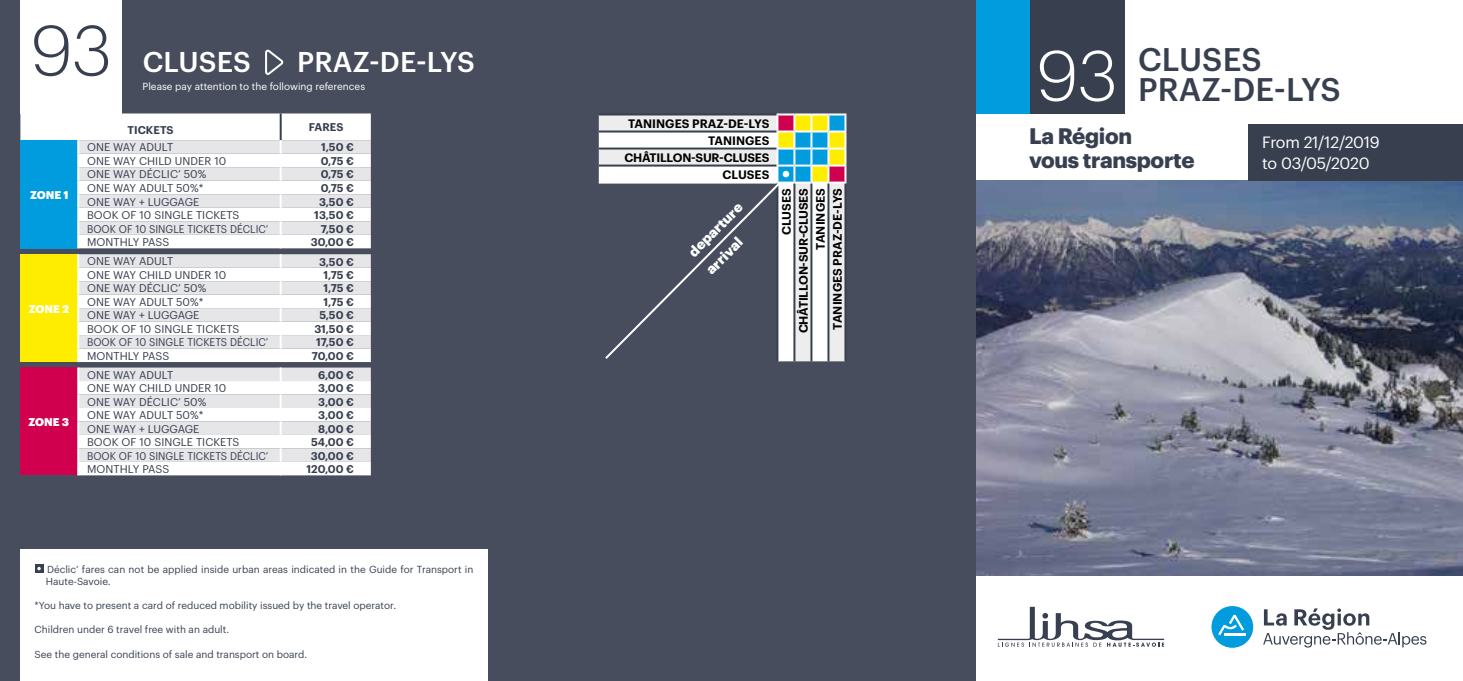
<style>
.page{position:relative;width:1463px;height:681px;background:#fff}
.page>*{position:absolute;margin:0;border:0;box-sizing:border-box;transform-origin:0 0}
.t1{font:300 70px "Graphik";color:#384050}
.t2{font:500 32px/30px "Graphik";letter-spacing:.005em;color:#384050}
.t3{font:500 28px "Graphik";letter-spacing:.005em;color:#fff}
.t4{font:700 22px/24px "Graphik";letter-spacing:-.015em;color:#384050}
.t5{font:16px/21.4px "Graphik";letter-spacing:-.015em;color:#fff}
.t6{font:900 14px/24.8px "Graphik";color:#fff}
.t7{font:600 12px/17px "Graphik";letter-spacing:-.01em;color:#000;text-align:right}
.t8{font:11px "Graphik";letter-spacing:.005em;color:#353d4d}
.t9{font:600 11px "Graphik";letter-spacing:.005em;color:#353d4d}
.t10{font:11px "Graphik";letter-spacing:.005em;color:#353d4d;scale:.92 1}
.t11{font:900 11px "Graphik";letter-spacing:.005em;color:#fff}
.t12{font:10px/12px "Graphik";color:#384050}
.t13{font:10px "Graphik";color:#fff}
.s1{font-weight:300;font-size:70px;color:#fff}
</style>
<div class="page">
<img style="left:975px;top:181px;width:488px;height:394px">
<div style="left:975px;top:0;width:58px;height:113px;background:#009cdd"></div>
<div style="left:0;top:0;width:975px;height:680px;background:#474d5c"></div>
<div style="left:20px;top:0;width:102px;height:113px;background:#fff"></div>
<svg style="left:265px;top:49px;width:18px;height:26px"></svg>
<svg style="left:1263px;top:608px;width:163px;height:39px"></svg>
<div style="left:1211px;top:605px;width:42px;height:42px;background:#009cdd;border-radius:50%"></div>
<hr style="left:1224px;top:632px;width:21px;height:3px;background:#fff">
<svg style="left:1218px;top:614px;width:26px;height:21px"></svg>
<svg style="left:998px;top:606px;width:166px;height:40px"></svg>
<div style="left:1029px;top:0;width:95px;height:113px;background:#384050"></div>
<div style="left:1248px;top:124px;width:215px;height:56px;background:#384050"></div>
<svg style="left:20px;top:113px;width:351px;height:135px;background:#d3e7f1"></svg>
<div style="left:20px;top:254px;width:58px;height:108px;background:#ffed00"></div>
<div style="left:20px;top:367px;width:58px;height:108px;background:#d0004e"></div>
<svg style="left:77px;top:254px;width:294px;height:221px;background:#ececee"></svg>
<hr style="left:599px;top:181px;width:178px;height:2px;background:#fff">
<hr style="left:599px;top:113px;width:177px;height:2px;background:#384050">
<hr style="left:599px;top:130px;width:177px;height:2px;background:#384050">
<hr style="left:599px;top:147px;width:177px;height:2px;background:#384050">
<hr style="left:599px;top:164px;width:177px;height:2px;background:#384050">
<svg style="left:603px;top:113px;width:243px;height:248px"></svg>
<div style="left:20px;top:549px;width:468px;height:131px;background:#fff"></div>
<div style="left:35px;top:564px;width:9px;height:8px;background:#384050"></div>
<svg style="left:37px;top:566px;width:4px;height:4px"></svg>
<h1 class="t1" style="left:31px;top:-1px;width:83px">93</h1>
<h3 class="t3" style="left:143px;top:41px;width:110px">CLUSES</h3>
<h3 class="t3" style="left:297px;top:41px;width:179px">PRAZ-DE-LYS</h3>
<p class="t13" style="left:143px;top:79px;width:224px">Please pay attention to the following references</p>
<p class="t9" style="left:127px;top:121px;width:48px">TICKETS</p>
<p class="t9" style="left:309px;top:119px;width:36px">FARES</p>
<p class="t11" style="left:30px;top:186px;width:40px">ZONE 1</p>
<p class="t11" style="left:29px;top:300px;width:42px">ZONE 2</p>
<p class="t11" style="left:28px;top:413px;width:42px">ZONE 3</p>
<p class="t8" style="left:87px;top:139px;width:88px">ONE WAY ADULT</p>
<p class="t9" style="left:321px;top:139px;width:34px">1,50 €</p>
<p class="t8" style="left:87px;top:153px;width:141px">ONE WAY CHILD UNDER 10</p>
<p class="t9" style="left:321px;top:152px;width:35px">0,75 €</p>
<p class="t8" style="left:87px;top:166px;width:121px">ONE WAY DÉCLIC’ 50%</p>
<p class="t9" style="left:321px;top:166px;width:35px">0,75 €</p>
<p class="t8" style="left:87px;top:180px;width:118px">ONE WAY ADULT 50%*</p>
<p class="t9" style="left:321px;top:179px;width:35px">0,75 €</p>
<p class="t8" style="left:87px;top:193px;width:114px">ONE WAY + LUGGAGE</p>
<p class="t9" style="left:319px;top:193px;width:36px">3,50 €</p>
<p class="t8" style="left:87px;top:207px;width:154px">BOOK OF 10 SINGLE TICKETS</p>
<p class="t9" style="left:314px;top:206px;width:41px">13,50 €</p>
<p class="t10" style="left:87px;top:220px;width:199px">BOOK OF 10 SINGLE TICKETS DÉCLIC’</p>
<p class="t9" style="left:321px;top:220px;width:34px">7,50 €</p>
<p class="t8" style="left:87px;top:234px;width:84px">MONTHLY PASS</p>
<p class="t9" style="left:311px;top:233px;width:45px">30,00 €</p>
<p class="t8" style="left:87px;top:253px;width:88px">ONE WAY ADULT</p>
<p class="t9" style="left:319px;top:253px;width:36px">3,50 €</p>
<p class="t8" style="left:87px;top:266px;width:141px">ONE WAY CHILD UNDER 10</p>
<p class="t9" style="left:323px;top:266px;width:32px">1,75 €</p>
<p class="t8" style="left:87px;top:280px;width:121px">ONE WAY DÉCLIC’ 50%</p>
<p class="t9" style="left:323px;top:280px;width:32px">1,75 €</p>
<p class="t8" style="left:87px;top:293px;width:118px">ONE WAY ADULT 50%*</p>
<p class="t9" style="left:323px;top:293px;width:32px">1,75 €</p>
<p class="t8" style="left:87px;top:307px;width:114px">ONE WAY + LUGGAGE</p>
<p class="t9" style="left:319px;top:307px;width:36px">5,50 €</p>
<p class="t8" style="left:87px;top:320px;width:154px">BOOK OF 10 SINGLE TICKETS</p>
<p class="t9" style="left:314px;top:320px;width:41px">31,50 €</p>
<p class="t10" style="left:87px;top:334px;width:199px">BOOK OF 10 SINGLE TICKETS DÉCLIC’</p>
<p class="t9" style="left:316px;top:334px;width:39px">17,50 €</p>
<p class="t8" style="left:87px;top:347px;width:84px">MONTHLY PASS</p>
<p class="t9" style="left:312px;top:347px;width:43px">70,00 €</p>
<p class="t8" style="left:87px;top:366px;width:88px">ONE WAY ADULT</p>
<p class="t9" style="left:318px;top:366px;width:37px">6,00 €</p>
<p class="t8" style="left:87px;top:380px;width:141px">ONE WAY CHILD UNDER 10</p>
<p class="t9" style="left:318px;top:380px;width:37px">3,00 €</p>
<p class="t8" style="left:87px;top:393px;width:121px">ONE WAY DÉCLIC’ 50%</p>
<p class="t9" style="left:318px;top:393px;width:37px">3,00 €</p>
<p class="t8" style="left:87px;top:407px;width:118px">ONE WAY ADULT 50%*</p>
<p class="t9" style="left:318px;top:406px;width:37px">3,00 €</p>
<p class="t8" style="left:87px;top:420px;width:114px">ONE WAY + LUGGAGE</p>
<p class="t9" style="left:318px;top:420px;width:37px">8,00 €</p>
<p class="t8" style="left:87px;top:434px;width:154px">BOOK OF 10 SINGLE TICKETS</p>
<p class="t9" style="left:311px;top:433px;width:44px">54,00 €</p>
<p class="t10" style="left:87px;top:447px;width:199px">BOOK OF 10 SINGLE TICKETS DÉCLIC’</p>
<p class="t9" style="left:311px;top:447px;width:45px">30,00 €</p>
<p class="t8" style="left:87px;top:460px;width:84px">MONTHLY PASS</p>
<p class="t9" style="left:306px;top:460px;width:49px">120,00 €</p>
<p class="t12" style="left:46px;top:562px;width:429px">Déclic’ fares can not be applied inside urban areas indicated in the Guide for Transport in<br>Haute-Savoie.</p>
<p class="t12" style="left:35px;top:598px;width:363px">*You have to present a card of reduced mobility issued by the travel operator.</p>
<p class="t12" style="left:35px;top:622px;width:196px">Children under 6 travel free with an adult.</p>
<p class="t12" style="left:35px;top:646px;width:274px">See the general conditions of sale and transport on board.</p>
<p class="t7" style="left:624px;top:114px;width:147px">TANINGES PRAZ-DE-LYS<br>TANINGES<br>CHÂTILLON-SUR-CLUSES<br>CLUSES</p>
<p class="t6" style="left:681px;top:244px;width:71px;rotate:-45deg">departure arrival</p>
<p class="t7" style="left:777px;top:333px;width:147px;rotate:-90deg">CLUSES<br>CHÂTILLON-SUR-CLUSES<br>TANINGES<br>TANINGES PRAZ-DE-LYS</p>
<h2 class="t2" style="left:1036px;top:42px;width:306px;text-indent:102px">CLUSES<br><span class="s1">93</span> PRAZ-DE-LYS</h2>
<h3 class="t5" style="left:1262px;top:130px;width:119px">From 21/12/2019 to 03/05/2020</h3>
<h3 class="t4" style="left:1029px;top:122px;width:167px">La Région<br>vous transporte</h3>
</div>
